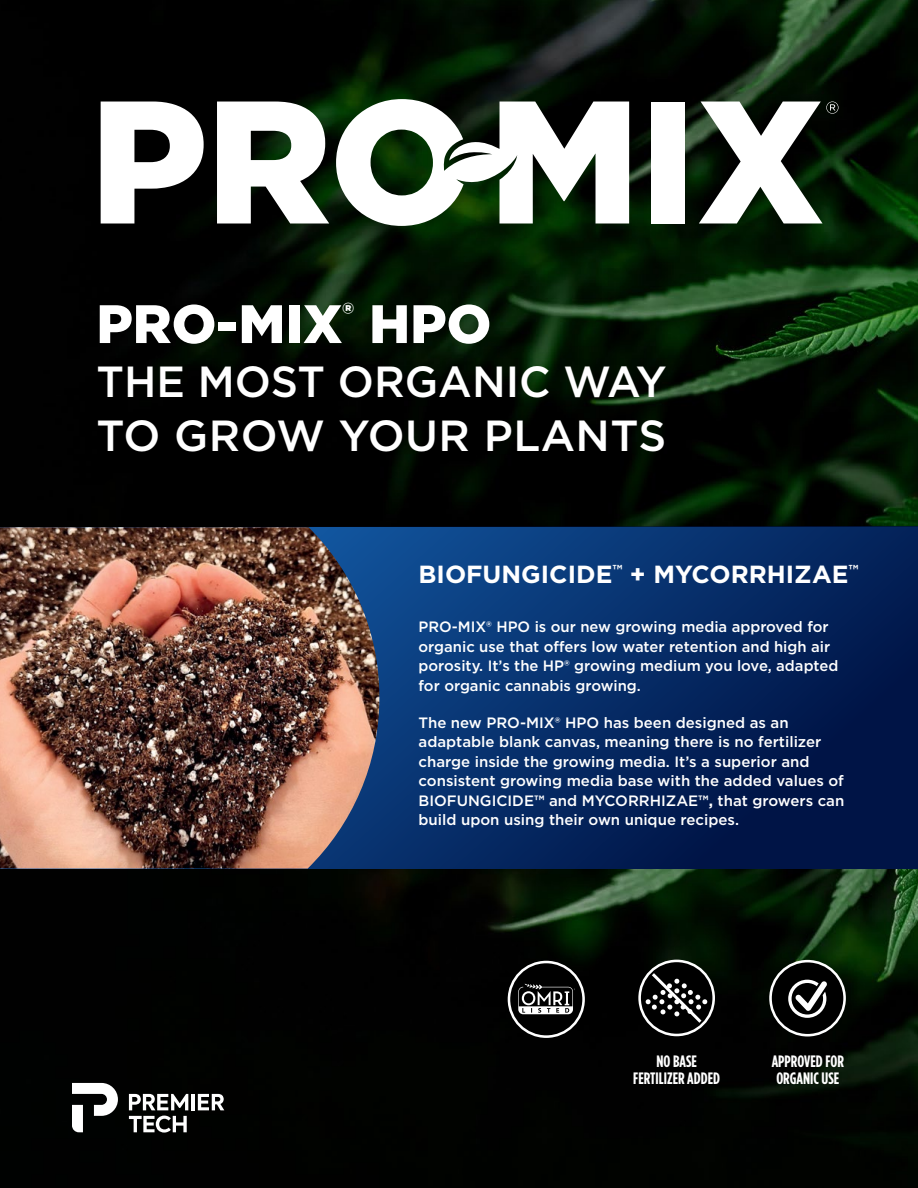
<style>
.page{position:relative;width:918px;height:1188px;background:#fff}
.page>*{position:absolute;margin:0;border:0;box-sizing:border-box;transform-origin:0 0}
.t1{font:900 54px "Gotham";color:#fff}
.t2{font:500 43.5px/54px "Gotham";color:#fff}
.t3{font:700 24.75px "Gotham";color:#fff}
.t4{font:700 16.5px/16.5px "Gotham Condensed";color:#fff}
.t5{font:500 15px/19.5px "Gotham";color:#fff}
.s1{font-weight:700}
</style>
<div class="page">
<img style="left:0;top:0;width:918px;height:1188px">
<svg style="left:210px;top:526px;width:708px;height:343px;background:#052962"></svg>
<svg style="left:101px;top:102px;width:103px;height:122px"></svg>
<svg style="left:217px;top:102px;width:112px;height:122px"></svg>
<div style="left:651px;top:102px;width:34px;height:121px;background:#fff"></div>
<svg style="left:699px;top:102px;width:140px;height:121px"></svg>
<svg style="left:336px;top:99px;width:293px;height:127px"></svg>
<hr style="left:191px;top:1094px;width:4px;height:16px;background:#fff">
<svg style="left:198px;top:1094px;width:26px;height:16px"></svg>
<svg style="left:129px;top:1094px;width:59px;height:16px"></svg>
<svg style="left:72px;top:1083px;width:46px;height:49px"></svg>
<svg style="left:129px;top:1116px;width:58px;height:17px"></svg>
<img style="left:0;top:527px;width:379px;height:342px">
<svg style="left:640px;top:961px;width:74px;height:74px"></svg>
<div style="left:638px;top:960px;width:77px;height:76px;border:3px solid #fff;border-radius:50%"></div>
<div style="left:771px;top:961px;width:74px;height:74px;background:#000;border-radius:50%"></div>
<div style="left:769px;top:960px;width:77px;height:77px;border:3px solid #fff;border-radius:50%"></div>
<svg style="left:788px;top:980px;width:39px;height:38px"></svg>
<svg style="left:646px;top:970px;width:61px;height:56px;background:#333"></svg>
<div style="left:509px;top:962px;width:75px;height:75px;background:#000;border-radius:50%"></div>
<div style="left:508px;top:961px;width:77px;height:77px;border:3px solid #fff;border-radius:50%"></div>
<svg style="left:518px;top:984px;width:55px;height:30px"></svg>
<h1 class="t1" style="left:96px;top:287px;width:396px">PRO-MIX<sup>®</sup> HPO</h1>
<h2 class="t2" style="left:96px;top:354px;width:572px">THE MOST ORGANIC WAY<br>TO GROW YOUR PLANTS</h2>
<h3 class="t3" style="left:419px;top:558px;width:442px">BIOFUNGICIDE<sup>™</sup> + MYCORRHIZAE<sup>™</sup></h3>
<p class="t5" style="left:419px;top:617px;width:421px">PRO-MIX® HPO is our new growing media approved for organic use that offers low water retention and high air porosity. It’s the HP® growing medium you love, adapted for organic cannabis growing.</p>
<p class="t5" style="left:419px;top:713px;width:427px">The new PRO-MIX® HPO has been designed as an adaptable blank canvas, meaning there is no fertilizer charge inside the growing media. It’s a superior and consistent growing media base with the added values of BIOFUNGICIDE<span class="s1">™</span> and MYCORRHIZAE<span class="s1">™,</span> that growers can build upon using their own unique recipes.</p>
<p class="t4" style="left:633px;top:1053px;width:88px;text-align:center">NO BASE<br>FERTILIZER ADDED</p>
<p class="t4" style="left:772px;top:1053px;width:74px">APPROVED FOR<br>ORGANIC USE</p>
</div>
